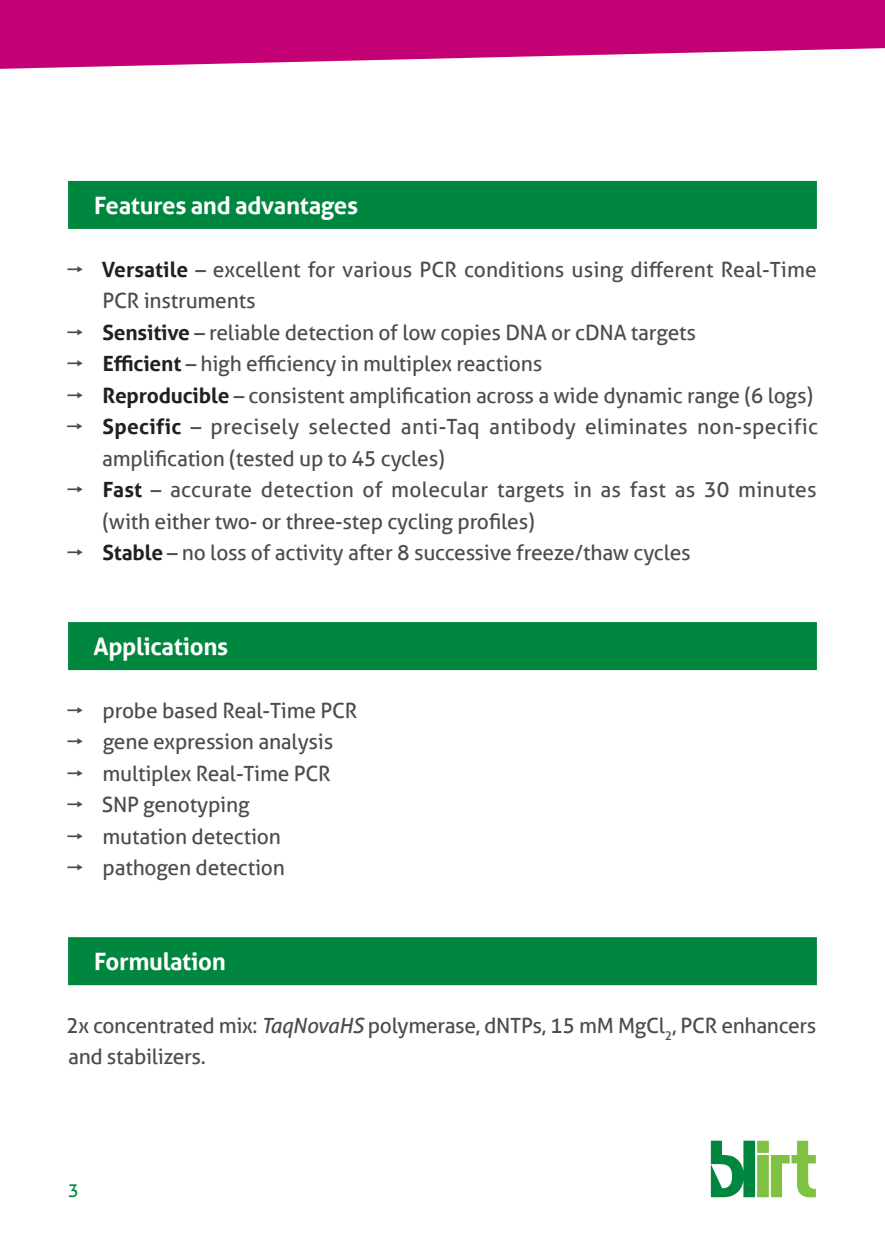
<style>
.page{position:relative;width:885px;height:1242px;background:#fff}
.page>*{position:absolute;margin:0;border:0;box-sizing:border-box;transform-origin:0 0}
.t1{font:700 24px "Aller";letter-spacing:-.015em;color:#fff}
.t2{font:21px/31.5px "Aller";letter-spacing:-.01em;color:#4b4c4d}
.t3{font:21px/31.5px "Aller";letter-spacing:.01em;color:#4b4c4d}
.t4{font:21px/31.5px "Aller";letter-spacing:.015em;color:#4b4c4d}
.t5{font:18px "Aller";color:#00873f}
.s1{font-weight:700;color:#231f20}
.s2{font-style:italic}
</style>
<div class="page">
<svg style="left:0;top:0;width:884px;height:69px;background:#cc2789"></svg>
<svg style="left:710px;top:1140px;width:45px;height:57px"></svg>
<div style="left:757px;top:1140px;width:11px;height:13px;background:#7fc241"></div>
<div style="left:757px;top:1155px;width:11px;height:42px;background:#7fc241"></div>
<svg style="left:770px;top:1140px;width:45px;height:57px"></svg>
<div style="left:68px;top:181px;width:748px;height:48px;background:#00873f"></div>
<div style="left:68px;top:622px;width:748px;height:48px;background:#00873f"></div>
<div style="left:68px;top:937px;width:748px;height:48px;background:#00873f"></div>
<p class="t1" style="left:94px;top:190px;width:265px">Features and advantages</p>
<p class="t2" style="left:102px;top:253px;width:716px"><span class="s1">Versatile</span> – excellent for various PCR conditions using different Real-Time<br>PCR instruments</p>
<p class="t2" style="left:102px;top:316px;width:595px"><span class="s1">Sensitive</span> – reliable detection of low copies DNA or cDNA targets</p>
<p class="t2" style="left:103px;top:348px;width:441px"><span class="s1">Efficient</span> – high efficiency in multiplex reactions</p>
<p class="t2" style="left:103px;top:379px;width:712px"><span class="s1">Reproducible</span> – consistent amplification across a wide dynamic range (6 logs)</p>
<p class="t4" style="left:102px;top:411px;width:717px"><span class="s1">Specific</span> – precisely selected anti-Taq antibody eliminates non-specific amplification (tested up to 45 cycles)</p>
<p class="t3" style="left:102px;top:474px;width:715px"><span class="s1">Fast</span> – accurate detection of molecular targets in as fast as 30 minutes (with either two- or three-step cycling profiles)</p>
<p class="t2" style="left:102px;top:537px;width:589px"><span class="s1">Stable</span> – no loss of activity after 8 successive freeze/thaw cycles</p>
<p class="t1" style="left:93px;top:631px;width:136px">Applications</p>
<p class="t2" style="left:102px;top:694px;width:256px">probe based Real-Time PCR</p>
<p class="t2" style="left:103px;top:726px;width:232px">gene expression analysis</p>
<p class="t2" style="left:102px;top:757px;width:230px">multiplex Real-Time PCR</p>
<p class="t2" style="left:102px;top:789px;width:149px">SNP genotyping</p>
<p class="t2" style="left:102px;top:820px;width:180px">mutation detection</p>
<p class="t2" style="left:102px;top:852px;width:184px">pathogen detection</p>
<p class="t1" style="left:94px;top:946px;width:133px">Formulation</p>
<p class="t2" style="left:66px;top:1009px;width:751px">2x concentrated mix: <span class="s2">TaqNovaHS</span> polymerase, dNTPs, 15 mM MgCl<sub>2</sub>, PCR enhancers and stabilizers.</p>
<p class="t5" style="left:68px;top:1180px;width:12px">3</p>
</div>
